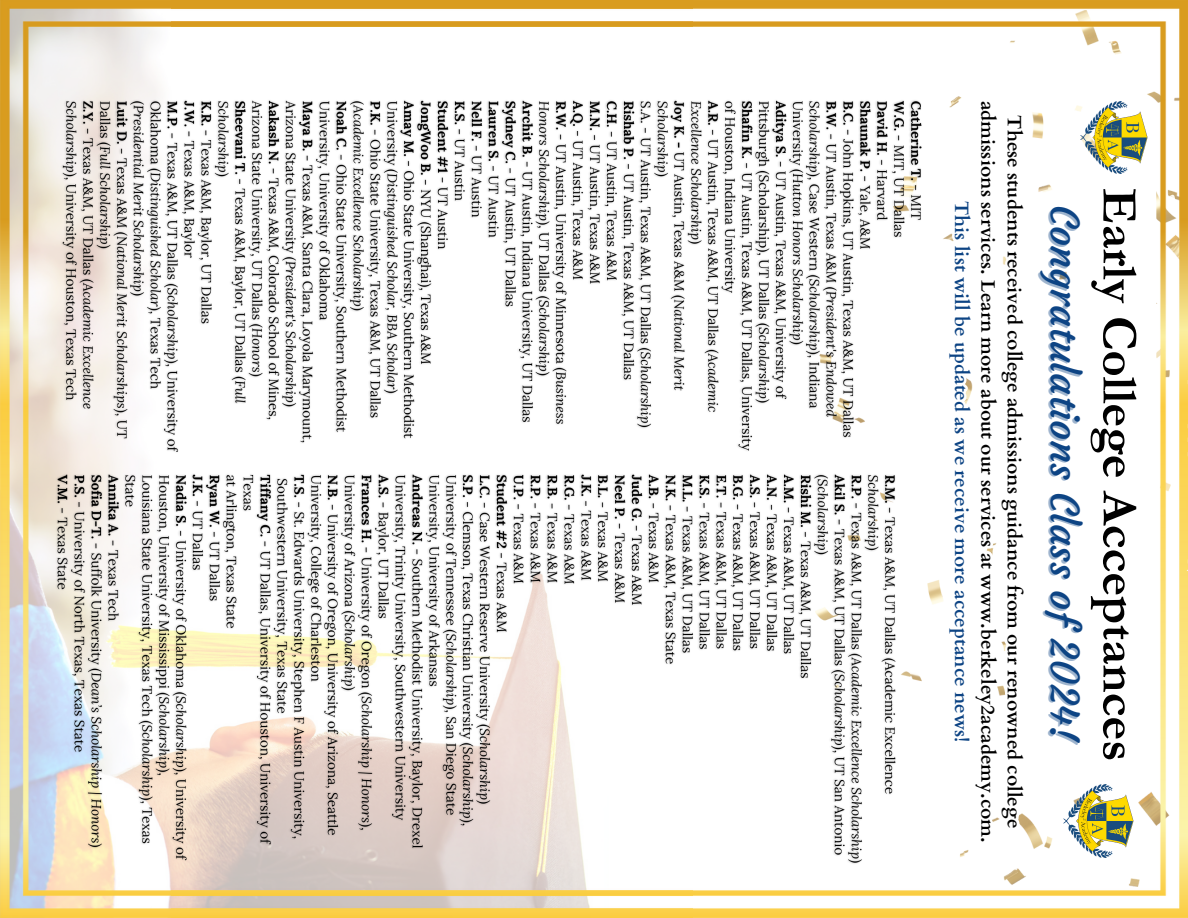
<style>
.page{position:relative;width:1188px;height:918px;background:#fff}
.page>*{position:absolute;margin:0;border:0;box-sizing:border-box;transform-origin:0 0}
.t1{font:700 50.85px "Garamond";color:#000}
.t2{font:39.45px "Courgette";color:#0d4484}
.t3{font:700 19.35px/26.4px "Cardo";color:#000;text-align:center}
.s1{color:#0d4484}
</style>
<div class="page">
<img style="left:693px;top:0;width:495px;height:918px">
<img style="left:0;top:0;width:693px;height:918px">
<div style="left:1079px;top:168px;width:77px;height:614px;background:#fff;border-radius:19px"></div>
<svg style="left:1173px;top:348px;width:15px;height:126px"></svg>
<svg style="left:1170px;top:480px;width:18px;height:118px"></svg>
<img style="left:57px;top:96px;width:862px;height:360px">
<img style="left:52px;top:471px;width:848px;height:397px">
<svg style="left:1007px;top:110px;width:109px;height:724px"></svg>
<svg style="left:919px;top:94px;width:88px;height:755px"></svg>
<svg style="left:927px;top:195px;width:136px;height:553px"></svg>
<img style="left:1080px;top:101px;width:68px;height:73px">
<img style="left:1064px;top:783px;width:69px;height:75px">
<p class="t3" style="left:1027px;top:101px;width:744px;rotate:90deg">These students received college admissions guidance from our renowned college admissions services. Learn more about our services at www.berkeley2academy.com.<br><span class="s1">This list will be updated as we receive more acceptance news!</span></p>
<p class="t1" style="left:1147px;top:188px;width:575px;rotate:90deg">Early College Acceptances</p>
<p class="t2" style="left:1089px;top:205px;width:540px;rotate:90deg">Congratulations Class of2024!</p>
</div>
